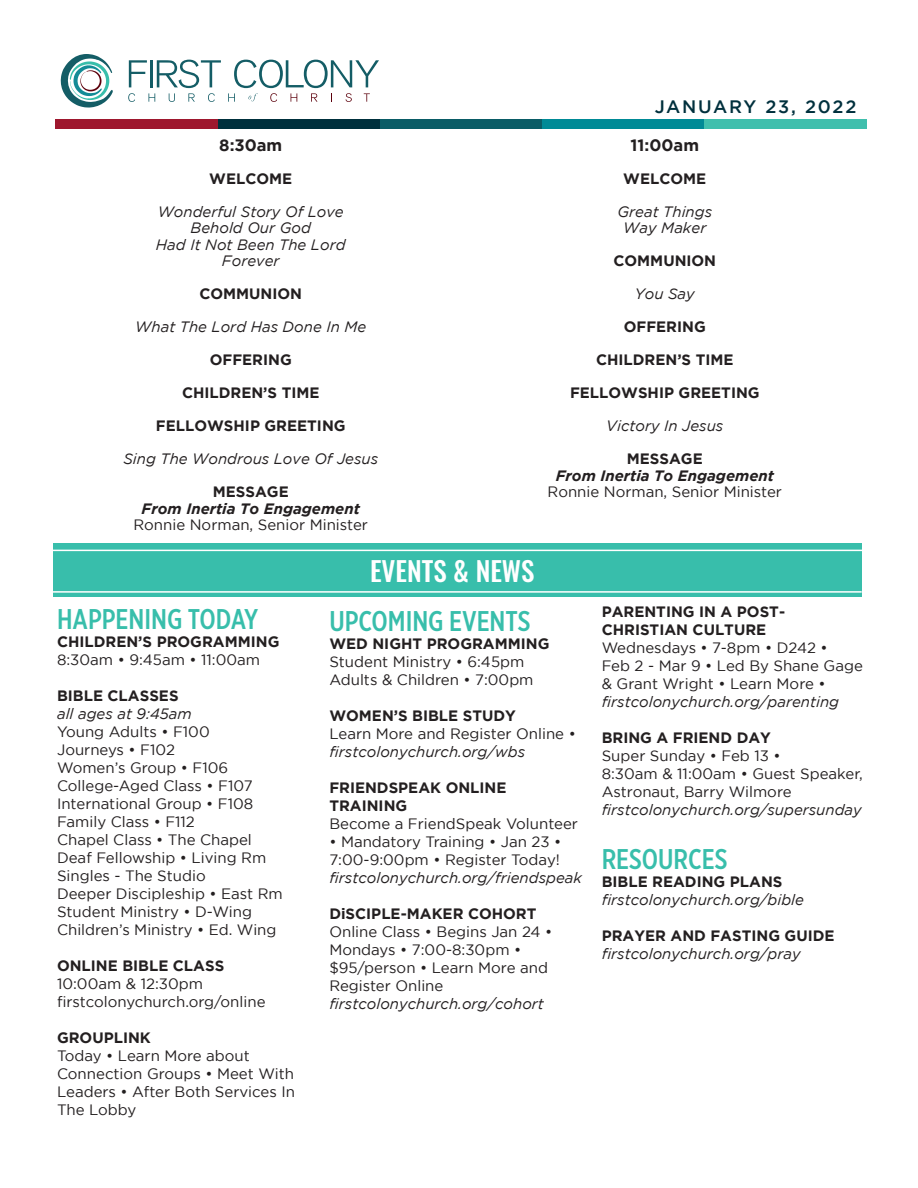
<style>
.page{position:relative;width:918px;height:1188px;background:#fff}
.page>*{position:absolute;margin:0;border:0;box-sizing:border-box;transform-origin:0 0}
.t1{font:500 28.5px "Gotham X Narrow";color:#38beab}
.t2{font:500 27px "Oswald";color:#fff}
.t3{font:500 18px "Gotham";letter-spacing:.1em;color:#00303d}
.t4{font:700 16.5px "Gotham";color:#231f20}
.t5{font:15px/18px "Gotham";color:#231f20}
.t6{font:700 15px/18px "Gotham";color:#231f20}
.t7{font:italic 15px/16.5px "Gotham";color:#231f20;text-align:center}
.t8{font:italic 700 15px "Gotham";color:#231f20}
.s1{font-style:italic}
</style>
<div class="page">
<div style="left:53px;top:544px;width:809px;height:53px;background:#38beab"></div>
<hr style="left:45px;top:550px;width:828px;height:1px;background:#fff">
<hr style="left:33px;top:591px;width:829px;height:2px;background:#fff">
<div style="left:380px;top:119px;width:162px;height:9px;background:#0a5c66"></div>
<div style="left:218px;top:119px;width:162px;height:9px;background:#00303d"></div>
<div style="left:56px;top:119px;width:162px;height:9px;background:#9e172e"></div>
<div style="left:542px;top:119px;width:162px;height:9px;background:#008a96"></div>
<div style="left:704px;top:119px;width:162px;height:9px;background:#40bfad"></div>
<svg style="left:128px;top:60px;width:93px;height:42px"></svg>
<svg style="left:228px;top:60px;width:151px;height:42px"></svg>
<svg style="left:60px;top:54px;width:53px;height:54px"></svg>
<p class="t4" style="left:219px;top:135px;width:65px">8:30am</p>
<p class="t6" style="left:209px;top:169px;width:85px">WELCOME</p>
<p class="t7" style="left:156px;top:203px;width:191px">Wonderful Story Of Love<br>Behold Our God<br>Had It Not Been The Lord</p>
<p class="t7" style="left:222px;top:252px;width:59px">Forever</p>
<p class="t6" style="left:199px;top:284px;width:104px">COMMUNION</p>
<p class="t7" style="left:135px;top:318px;width:232px">What The Lord Has Done In Me</p>
<p class="t6" style="left:210px;top:350px;width:83px">OFFERING</p>
<p class="t6" style="left:182px;top:383px;width:139px">CHILDREN’S TIME</p>
<p class="t6" style="left:156px;top:416px;width:191px">FELLOWSHIP GREETING</p>
<p class="t7" style="left:123px;top:450px;width:256px">Sing The Wondrous Love Of Jesus</p>
<p class="t6" style="left:213px;top:482px;width:77px">MESSAGE</p>
<p class="t8" style="left:142px;top:500px;width:220px">From Inertia To Engagement</p>
<p class="t5" style="left:134px;top:515px;width:236px">Ronnie Norman, Senior Minister</p>
<p class="t2" style="left:370px;top:557px;width:166px">EVENTS &amp; NEWS</p>
<p class="t3" style="left:655px;top:96px;width:203px">JANUARY 23, 2022</p>
<p class="t4" style="left:631px;top:135px;width:70px">11:00am</p>
<p class="t6" style="left:623px;top:169px;width:85px">WELCOME</p>
<p class="t7" style="left:617px;top:203px;width:96px">Great Things</p>
<p class="t7" style="left:623px;top:219px;width:85px">Way Maker</p>
<p class="t6" style="left:613px;top:251px;width:104px">COMMUNION</p>
<p class="t7" style="left:635px;top:285px;width:62px">You Say</p>
<p class="t6" style="left:624px;top:317px;width:83px">OFFERING</p>
<p class="t6" style="left:596px;top:350px;width:139px">CHILDREN’S TIME</p>
<p class="t6" style="left:570px;top:383px;width:191px">FELLOWSHIP GREETING</p>
<p class="t7" style="left:606px;top:417px;width:119px">Victory In Jesus</p>
<p class="t6" style="left:627px;top:449px;width:77px">MESSAGE</p>
<p class="t8" style="left:556px;top:467px;width:220px">From Inertia To Engagement</p>
<p class="t5" style="left:548px;top:482px;width:236px">Ronnie Norman, Senior Minister</p>
<p class="t1" style="left:57px;top:601px;width:203px">HAPPENING TODAY</p>
<p class="t6" style="left:57px;top:632px;width:224px">CHILDREN’S PROGRAMMING</p>
<p class="t5" style="left:57px;top:650px;width:205px">8:30am • 9:45am • 11:00am</p>
<p class="t6" style="left:57px;top:686px;width:123px">BIBLE CLASSES</p>
<p class="t7" style="left:57px;top:705px;width:136px">all ages at 9:45am</p>
<p class="t5" style="left:57px;top:722px;width:154px">Young Adults • F100</p>
<p class="t5" style="left:57px;top:740px;width:120px">Journeys • F102</p>
<p class="t5" style="left:57px;top:758px;width:173px">Women’s Group • F106</p>
<p class="t5" style="left:57px;top:776px;width:197px">College-Aged Class • F107</p>
<p class="t5" style="left:57px;top:794px;width:198px">International Group • F108</p>
<p class="t5" style="left:57px;top:812px;width:139px">Family Class • F112</p>
<p class="t5" style="left:57px;top:830px;width:196px">Chapel Class • The Chapel</p>
<p class="t5" style="left:57px;top:848px;width:211px">Deaf Fellowship • Living Rm</p>
<p class="t5" style="left:57px;top:866px;width:150px">Singles - The Studio</p>
<p class="t5" style="left:57px;top:884px;width:227px">Deeper Discipleship • East Rm</p>
<p class="t5" style="left:57px;top:902px;width:196px">Student Ministry • D-Wing</p>
<p class="t5" style="left:57px;top:920px;width:221px">Children’s Ministry • Ed. Wing</p>
<p class="t6" style="left:57px;top:956px;width:169px">ONLINE BIBLE CLASS</p>
<p class="t5" style="left:57px;top:974px;width:148px">10:00am &amp; 12:30pm</p>
<p class="t5" style="left:57px;top:992px;width:210px">firstcolonychurch.org/online</p>
<p class="t6" style="left:57px;top:1028px;width:95px">GROUPLINK</p>
<p class="t5" style="left:57px;top:1046px;width:240px">Today • Learn More about<br>Connection Groups • Meet With<br>Leaders • After Both Services In<br>The Lobby</p>
<p class="t1" style="left:329px;top:604px;width:203px">UPCOMING EVENTS</p>
<p class="t6" style="left:329px;top:635px;width:222px">WED NIGHT PROGRAMMING</p>
<p class="t5" style="left:329px;top:653px;width:197px">Student Ministry • 6:45pm</p>
<p class="t5" style="left:329px;top:671px;width:206px">Adults &amp; Children • 7:00pm</p>
<p class="t6" style="left:329px;top:707px;width:188px">WOMEN’S BIBLE STUDY</p>
<p class="t5" style="left:329px;top:725px;width:248px">Learn More and Register Online • <span class="s1">firstcolonychurch.org/wbs</span></p>
<p class="t6" style="left:329px;top:779px;width:179px">FRIENDSPEAK ONLINE<br>TRAINING</p>
<p class="t5" style="left:329px;top:815px;width:250px">Become a FriendSpeak Volunteer</p>
<p class="t5" style="left:329px;top:833px;width:254px">• Mandatory Training • Jan 23 •<br>7:00-9:00pm • Register Today! <span class="s1">firstcolonychurch.org/friendspeak</span></p>
<p class="t6" style="left:329px;top:905px;width:209px">DiSCIPLE-MAKER COHORT</p>
<p class="t5" style="left:329px;top:923px;width:225px">Online Class • Begins Jan 24 •<br>Mondays • 7:00-8:30pm • $95/person • Learn More and<br>Register Online <span class="s1">firstcolonychurch.org/cohort</span></p>
<p class="t6" style="left:602px;top:602px;width:185px">PARENTING IN A POST-<br>CHRISTIAN CULTURE</p>
<p class="t5" style="left:602px;top:638px;width:228px">Wednesdays • 7-8pm • D242 •</p>
<p class="t5" style="left:602px;top:656px;width:263px">Feb 2 - Mar 9 • Led By Shane Gage &amp; Grant Wright • Learn More •</p>
<p class="t7" style="left:602px;top:693px;width:239px">firstcolonychurch.org/parenting</p>
<p class="t6" style="left:602px;top:728px;width:171px">BRING A FRIEND DAY</p>
<p class="t5" style="left:602px;top:746px;width:263px">Super Sunday • Feb 13 •<br>8:30am &amp; 11:00am • Guest Speaker,<br>Astronaut, Barry Wilmore <span class="s1">firstcolonychurch.org/supersunday</span></p>
<p class="t1" style="left:602px;top:842px;width:127px">RESOURCES</p>
<p class="t6" style="left:602px;top:872px;width:182px">BIBLE READING PLANS</p>
<p class="t7" style="left:602px;top:891px;width:204px">firstcolonychurch.org/bible</p>
<p class="t6" style="left:602px;top:926px;width:234px">PRAYER AND FASTING GUIDE</p>
<p class="t7" style="left:602px;top:945px;width:200px">firstcolonychurch.org/pray</p>
</div>
